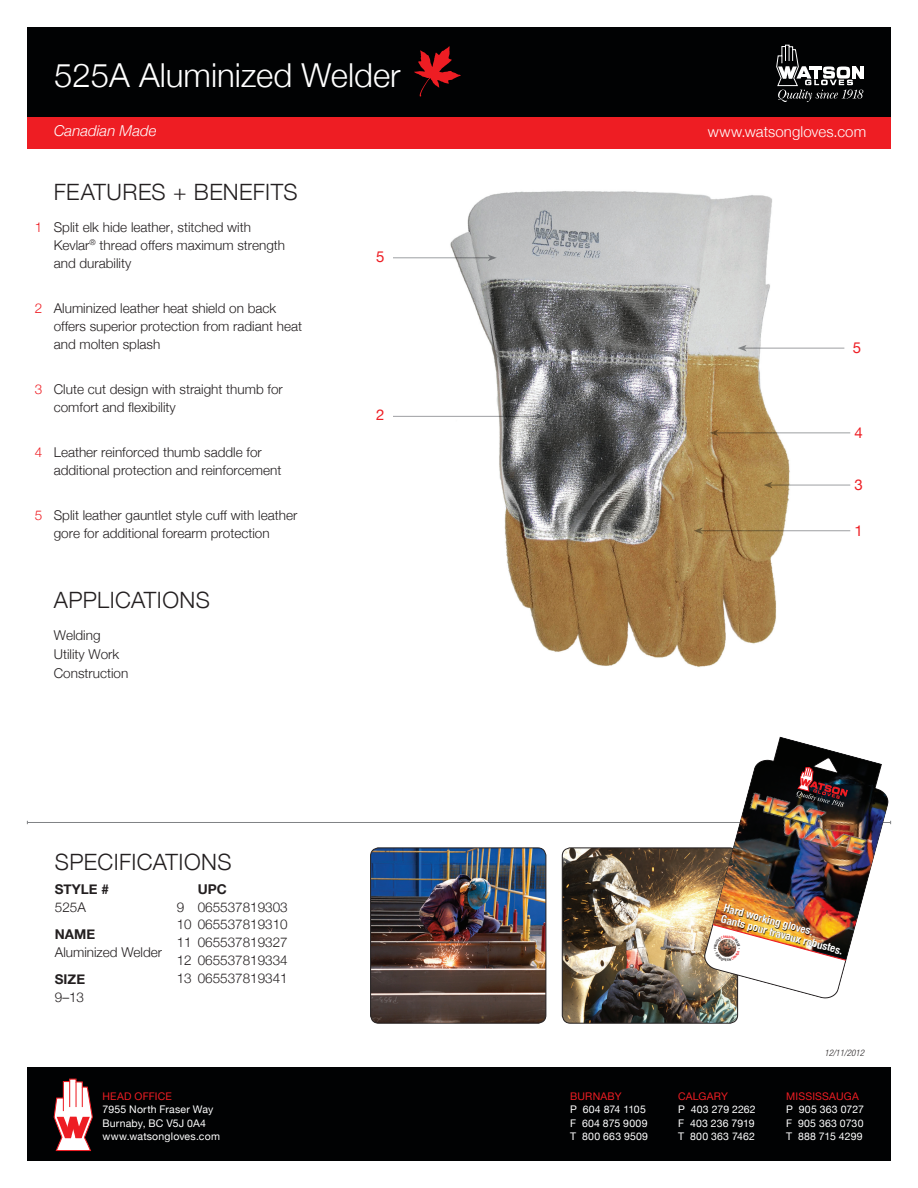
<style>
.page{position:relative;width:918px;height:1188px;background:#fff}
.page>*{position:absolute;margin:0;border:0;box-sizing:border-box;transform-origin:0 0}
.t1{font:300 33px "Helvetica Neue";color:#fff}
.t2{font:300 22.5px "Helvetica Neue";letter-spacing:.02em;color:#231f20}
.t3{font:300 15px "Helvetica Neue";letter-spacing:.005em;color:#fff}
.t4{font:italic 300 15px "Helvetica Neue";color:#fff}
.t5{font:15px "Helvetica Neue";color:#ee1d23}
.t6{font:300 13.5px/18px "Helvetica Neue";color:#231f20}
.t7{font:700 13.5px "Helvetica Neue";color:#231f20}
.t8{font:700 condensed 10.95px/10.9px "Helvetica Neue";color:#fff}
.t9{font:10.5px/13.5px "Helvetica Neue";letter-spacing:.02em;color:#fff}
.t10{font:10.5px "Helvetica Neue";letter-spacing:.02em;color:#ee1d23}
.t11{font:10.5px "Helvetica Neue";letter-spacing:-.005em;color:#fff}
.t12{font:italic 300 condensed 9px "Helvetica Neue LT Std";color:#231f20}
.s1{color:#ee1d23}
</style>
<div class="page">
<img style="left:443px;top:191px;width:364px;height:476px">
<div style="left:27px;top:27px;width:864px;height:93px;background:#010203"></div>
<div style="left:27px;top:117px;width:864px;height:31px;background:#ee1d23"></div>
<svg style="left:776px;top:45px;width:88px;height:57px"></svg>
<div style="left:27px;top:1068px;width:864px;height:93px;background:#010203"></div>
<svg style="left:53px;top:1078px;width:40px;height:73px"></svg>
<hr style="left:27px;top:822px;width:864px;height:1px;background:#808285">
<svg style="left:414px;top:46px;width:47px;height:51px"></svg>
<img style="left:371px;top:848px;width:175px;height:175px">
<div style="left:370px;top:848px;width:176px;height:175px;border:1px solid #231f20;border-radius:8px"></div>
<img style="left:562px;top:848px;width:176px;height:175px">
<div style="left:562px;top:848px;width:176px;height:175px;border:1px solid #231f20;border-radius:8px"></div>
<svg style="left:705px;top:847px;width:140px;height:151px"></svg>
<img style="left:713px;top:803px;width:175px;height:117px">
<img style="left:745px;top:807px;width:131px;height:51px">
<svg style="left:745px;top:737px;width:143px;height:70px"></svg>
<hr style="left:393px;top:258px;width:97px;height:1px;background:#9d9fa2">
<svg style="left:488px;top:255px;width:9px;height:6px"></svg>
<hr style="left:393px;top:416px;width:145px;height:1px;background:#9d9fa2">
<svg style="left:535px;top:413px;width:9px;height:7px"></svg>
<hr style="left:744px;top:348px;width:100px;height:1px;background:#9d9fa2">
<svg style="left:738px;top:345px;width:9px;height:6px"></svg>
<hr style="left:700px;top:530px;width:150px;height:1px;background:#9d9fa2">
<svg style="left:694px;top:527px;width:9px;height:7px"></svg>
<hr style="left:770px;top:485px;width:80px;height:1px;background:#9d9fa2">
<svg style="left:764px;top:482px;width:9px;height:6px"></svg>
<hr style="left:716px;top:433px;width:134px;height:1px;background:#9d9fa2">
<svg style="left:710px;top:430px;width:9px;height:6px"></svg>
<img style="left:705px;top:920px;width:152px;height:46px">
<h1 class="t1" style="left:54px;top:55px;width:348px">525A Aluminized Welder</h1>
<p class="t4" style="left:54px;top:122px;width:104px">Canadian Made</p>
<h2 class="t2" style="left:54px;top:179px;width:245px">FEATURES + BENEFITS</h2>
<p class="t6" style="left:54px;top:218px;width:233px;text-indent:-19px"><span class="s1">1</span> Split elk hide leather, stitched with<br>Kevlar<sup>®</sup> thread offers maximum strength and durability</p>
<p class="t6" style="left:54px;top:299px;width:250px;text-indent:-19px"><span class="s1">2</span> Aluminized leather heat shield on back offers superior protection from radiant heat and molten splash</p>
<p class="t6" style="left:54px;top:380px;width:231px;text-indent:-19px"><span class="s1">3</span> Clute cut design with straight thumb for comfort and flexibility</p>
<p class="t6" style="left:54px;top:443px;width:229px;text-indent:-19px"><span class="s1">4</span> Leather reinforced thumb saddle for additional protection and reinforcement</p>
<p class="t6" style="left:54px;top:506px;width:245px;text-indent:-19px"><span class="s1">5</span> Split leather gauntlet style cuff with leather gore for additional forearm protection</p>
<h2 class="t2" style="left:54px;top:587px;width:158px">APPLICATIONS</h2>
<p class="t6" style="left:54px;top:625px;width:76px;line-height:19.4px">Welding<br>Utility Work<br>Construction</p>
<p class="t5" style="left:376px;top:247px;width:10px">5</p>
<p class="t5" style="left:376px;top:406px;width:10px">2</p>
<p class="t3" style="left:708px;top:122px;width:160px">www.watsongloves.com</p>
<p class="t5" style="left:853px;top:339px;width:10px">5</p>
<p class="t5" style="left:855px;top:424px;width:10px">4</p>
<p class="t5" style="left:855px;top:476px;width:10px">3</p>
<p class="t5" style="left:855px;top:522px;width:10px">1</p>
<h2 class="t2" style="left:55px;top:848px;width:178px">SPECIFICATIONS</h2>
<p class="t7" style="left:55px;top:880px;width:56px">STYLE #</p>
<p class="t6" style="left:55px;top:897px;width:33px">525A</p>
<p class="t7" style="left:55px;top:925px;width:42px">NAME</p>
<p class="t6" style="left:55px;top:942px;width:109px">Aluminized Welder</p>
<p class="t7" style="left:55px;top:970px;width:32px">SIZE</p>
<p class="t6" style="left:55px;top:987px;width:31px">9–13</p>
<p class="t7" style="left:198px;top:880px;width:31px">UPC</p>
<p class="t6" style="left:177px;top:897px;width:113px;text-align:justify">9 065537819303<br>10 065537819310<br>11 065537819327<br>12 065537819334<br>13 065537819341</p>
<p class="t8" style="left:726px;top:902px;width:127px;rotate:15deg">Hard working gloves.<br>Gants pour travaux robustes.</p>
<p class="t10" style="left:103px;top:1090px;width:71px">HEAD OFFICE</p>
<p class="t9" style="left:103px;top:1103px;width:119px">7955 North Fraser Way<br>Burnaby, BC V5J 0A4 www.watsongloves.com</p>
<p class="t12" style="left:824px;top:1047px;width:41px">12/11/2012</p>
<p class="t10" style="left:570px;top:1090px;width:53px">BURNABY</p>
<p class="t10" style="left:678px;top:1090px;width:51px">CALGARY</p>
<p class="t10" style="left:786px;top:1090px;width:74px">MISSISSAUGA</p>
<p class="t11" style="left:570px;top:1103px;width:77px">P 604 874 1105</p>
<p class="t9" style="left:678px;top:1103px;width:79px">P 403 279 2262</p>
<p class="t9" style="left:786px;top:1103px;width:79px">P 905 363 0727</p>
<p class="t9" style="left:570px;top:1116px;width:79px">F 604 875 9009</p>
<p class="t9" style="left:678px;top:1116px;width:78px">F 403 236 7919</p>
<p class="t9" style="left:786px;top:1116px;width:79px">F 905 363 0730</p>
<p class="t9" style="left:570px;top:1130px;width:79px">T 800 663 9509</p>
<p class="t9" style="left:678px;top:1130px;width:78px">T 800 363 7462</p>
<p class="t9" style="left:786px;top:1130px;width:78px">T 888 715 4299</p>
</div>
